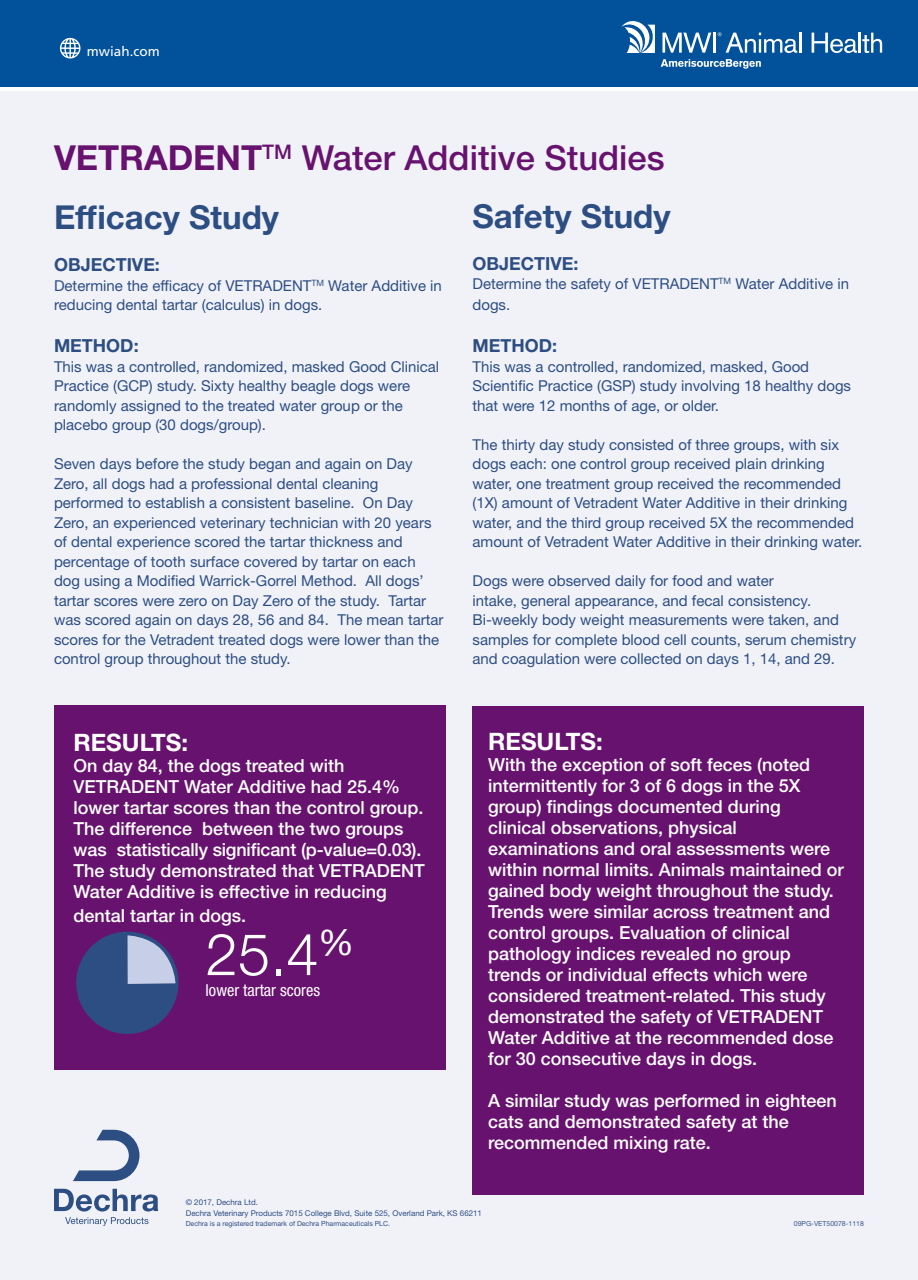
<style>
.page{position:relative;width:918px;height:1280px;background:#fff}
.page>*{position:absolute;margin:0;border:0;box-sizing:border-box;transform-origin:0 0}
.t1{font:300 58.2px "Helvetica Neue LT Std";color:#fff}
.t2{font:36px "Helvetica Neue LT Std";color:#fff}
.t3{font:500 34.5px "Helvetica Neue LT Std";color:#68126f}
.t4{font:700 33px "Helvetica Neue LT Std";color:#2d4e83}
.t5{font:700 24px "Helvetica Neue LT Std";color:#fff}
.t6{font:500 18px/21px "Helvetica Neue LT Std";color:#fff}
.t7{font:700 18px "Helvetica Neue LT Std";color:#2d4e83}
.t8{font:condensed 16.5px "Helvetica Neue LT Std";color:#fff}
.t9{font:15px/19.5px "Helvetica Neue LT Std";color:#2d4e83}
.t10{font:13.5px "Frutiger";color:#fff}
.t11{font:7.95px/10.9px "Helvetica Neue LT Std";color:#2d4e83}
.t12{font:6.9px "Helvetica Neue LT Std";color:#2d4e83}
.t13{font:6.9px "Helvetica Neue LT Std";color:#3a588d}
.s1{font-weight:700}
</style>
<div class="page">
<div style="left:0;top:92px;width:918px;height:1188px;background:#f1f2f8"></div>
<svg style="left:73px;top:1130px;width:66px;height:51px"></svg>
<svg style="left:54px;top:1189px;width:104px;height:22px"></svg>
<svg style="left:65px;top:1217px;width:84px;height:9px"></svg>
<div style="left:54px;top:705px;width:392px;height:365px;background:#68126f"></div>
<div style="left:472px;top:706px;width:392px;height:488px;background:#68126f"></div>
<div style="left:76px;top:932px;width:102px;height:102px;background:#2d4e83;border-radius:50%"></div>
<svg style="left:128px;top:935px;width:47px;height:49px"></svg>
<div style="left:1px;top:0;width:917px;height:87px;background:#01529a"></div>
<svg style="left:622px;top:21px;width:33px;height:32px"></svg>
<svg style="left:661px;top:59px;width:100px;height:10px"></svg>
<svg style="left:662px;top:33px;width:49px;height:20px"></svg>
<hr style="left:713px;top:33px;width:3px;height:20px;background:#fff">
<svg style="left:718px;top:32px;width:79px;height:21px"></svg>
<hr style="left:799px;top:33px;width:2px;height:20px;background:#fff">
<svg style="left:812px;top:33px;width:70px;height:20px"></svg>
<svg style="left:60px;top:38px;width:20px;height:20px"></svg>
<p class="t10" style="left:87px;top:44px;width:74px">mwiah.com</p>
<h3 class="t3" style="left:54px;top:138px;width:612px"><span class="s1">VETRADENT</span><sup>TM</sup> Water Additive Studies</h3>
<h3 class="t4" style="left:54px;top:197px;width:226px">Efficacy Study</h3>
<p class="t7" style="left:54px;top:254px;width:108px">OBJECTIVE:</p>
<p class="t9" style="left:54px;top:276px;width:389px">Determine the efficacy of VETRADENT<sup>TM</sup> Water Additive in reducing dental tartar (calculus) in dogs.</p>
<p class="t7" style="left:54px;top:335px;width:86px">METHOD:</p>
<p class="t9" style="left:54px;top:357px;width:387px">This was a controlled, randomized, masked Good Clinical Practice (GCP) study. Sixty healthy beagle dogs were randomly assigned to the treated water group or the placebo group (30 dogs/group).</p>
<p class="t9" style="left:54px;top:454px;width:391px">Seven days before the study began and again on Day Zero, all dogs had a professional dental cleaning performed to establish a consistent baseline. On Day Zero, an experienced veterinary technician with 20 years of dental experience scored the tartar thickness and percentage of tooth surface covered by tartar on each dog using a Modified Warrick-Gorrel Method. All dogs’ tartar scores were zero on Day Zero of the study. Tartar was scored again on days 28, 56 and 84. The mean tartar scores for the Vetradent treated dogs were lower than the control group throughout the study.</p>
<h3 class="t5" style="left:73px;top:727px;width:116px">RESULTS:</h3>
<p class="t6" style="left:73px;top:754px;width:353px">On day 84, the dogs treated with VETRADENT Water Additive had 25.4% lower tartar scores than the control group.<br>The difference between the two groups was statistically significant (p-value=0.03).<br>The study demonstrated that VETRADENT Water Additive is effective in reducing</p>
<p class="t6" style="left:73px;top:904px;width:174px">dental tartar in dogs.</p>
<h2 class="t2" style="left:318px;top:921px;width:37px">%</h2>
<h1 class="t1" style="left:206px;top:919px;width:115px">25.4</h1>
<p class="t8" style="left:206px;top:980px;width:116px">lower tartar scores</p>
<h3 class="t4" style="left:472px;top:196px;width:200px">Safety Study</h3>
<p class="t7" style="left:472px;top:252px;width:108px">OBJECTIVE:</p>
<p class="t9" style="left:472px;top:273px;width:378px;line-height:21px">Determine the safety of VETRADENT<sup>TM</sup> Water Additive in dogs.</p>
<p class="t7" style="left:472px;top:335px;width:86px">METHOD:</p>
<p class="t9" style="left:472px;top:357px;width:380px">This was a controlled, randomized, masked, Good<br>Scientific Practice (GSP) study involving 18 healthy dogs that were 12 months of age, or older.</p>
<p class="t9" style="left:472px;top:435px;width:391px">The thirty day study consisted of three groups, with six dogs each: one control group received plain drinking water, one treatment group received the recommended (1X) amount of Vetradent Water Additive in their drinking water, and the third group received 5X the recommended amount of Vetradent Water Additive in their drinking water.</p>
<p class="t9" style="left:472px;top:571px;width:385px">Dogs were observed daily for food and water<br>intake, general appearance, and fecal consistency.<br>Bi-weekly body weight measurements were taken, and samples for complete blood cell counts, serum chemistry and coagulation were collected on days 1, 14, and 29.</p>
<h3 class="t5" style="left:488px;top:726px;width:116px">RESULTS:</h3>
<p class="t6" style="left:488px;top:753px;width:357px">With the exception of soft feces (noted intermittently for 3 of 6 dogs in the 5X group) findings documented during<br>clinical observations, physical examinations and oral assessments were within normal limits. Animals maintained or gained body weight throughout the study.<br>Trends were similar across treatment and control groups. Evaluation of clinical pathology indices revealed no group trends or individual effects which were considered treatment-related. This study demonstrated the safety of VETRADENT Water Additive at the recommended dose for 30 consecutive days in dogs.</p>
<p class="t6" style="left:488px;top:1089px;width:350px">A similar study was performed in eighteen cats and demonstrated safety at the recommended mixing rate.</p>
<p class="t11" style="left:186px;top:1196px;width:298px">© 2017, Dechra Ltd.<br>Dechra Veterinary Products 7015 College Blvd, Suite 525, Overland Park, KS 66211</p>
<p class="t12" style="left:186px;top:1219px;width:206px">Dechra is a registered trademark of Dechra Pharmaceuticals PLC.</p>
<p class="t13" style="left:794px;top:1219px;width:72px">09PG-VET50078-1118</p>
</div>
